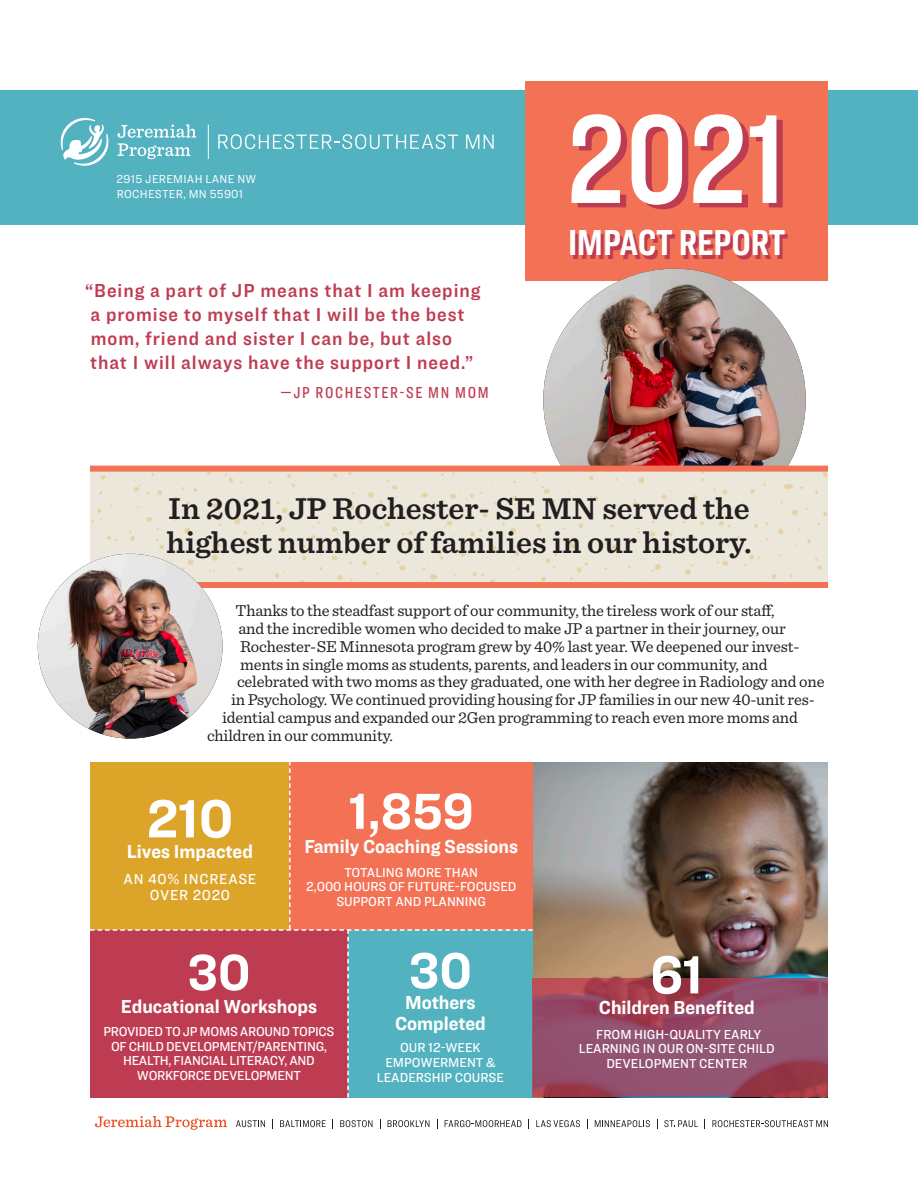
<style>
.page{position:relative;width:918px;height:1188px;background:#fff}
.page>*{position:absolute;margin:0;border:0;box-sizing:border-box;transform-origin:0 0}
.JP_head_02_big_fact{font:130.5px "Ringside Compressed Semi";color:#fff}
.t1{font:700 55.5px "Ringside Narrow";color:#fff}
.t2{font:700 52.5px "Ringside Narrow";color:#fff}
.JP_head_02_big_fact-2{font:700 37.5px "Ringside Compressed";color:#fff}
.JP_head_02_big_fact-3{font:600 31.5px/34px "Sentinel";color:#231f20}
.JP_pull_quote{font:19.5px/24px "Ringside Narrow Semi";letter-spacing:.05em;color:#be3c51}
.t3{font:700 19.5px/21px "Ringside Narrow";color:#fff;text-align:center}
.JP_body_text{font:16.5px "Sentinel";letter-spacing:-.01em;color:#231f20}
.JP_pull_quote_attrib{font:500 16.5px "Ringside Compressed";letter-spacing:.1em;color:#be3c51}
.t4{font:500 15px/16.2px "Ringside Narrow";letter-spacing:.05em;color:#fff;text-align:center}
.t5{font:500 13.5px/14.5px "Ringside Narrow";color:#fff;text-align:center}
.t6{font:500 13.5px/14.5px "Ringside Narrow";letter-spacing:-.02em;color:#fff;text-align:center}
.t7{font:12px "Ringside Narrow";letter-spacing:.025em;color:#fff}
</style>
<div class="page">
<div style="left:0;top:90px;width:918px;height:135px;background:#53b2c0"></div>
<svg style="left:218px;top:134px;width:148px;height:15px"></svg>
<svg style="left:370px;top:134px;width:88px;height:15px"></svg>
<svg style="left:466px;top:135px;width:28px;height:14px"></svg>
<svg style="left:117px;top:124px;width:79px;height:35px"></svg>
<svg style="left:61px;top:118px;width:48px;height:48px"></svg>
<hr style="left:208px;top:125px;width:1px;height:34px;background:#fff">
<div style="left:526px;top:81px;width:302px;height:200px;background:#f37255"></div>
<img style="left:543px;top:269px;width:263px;height:197px">
<svg style="left:95px;top:1116px;width:132px;height:14px"></svg>
<svg style="left:236px;top:1120px;width:29px;height:7px"></svg>
<svg style="left:280px;top:1120px;width:46px;height:7px"></svg>
<svg style="left:340px;top:1120px;width:32px;height:7px"></svg>
<svg style="left:388px;top:1120px;width:41px;height:7px"></svg>
<svg style="left:445px;top:1120px;width:76px;height:7px"></svg>
<svg style="left:536px;top:1120px;width:44px;height:7px"></svg>
<svg style="left:595px;top:1120px;width:55px;height:7px"></svg>
<svg style="left:664px;top:1120px;width:34px;height:7px"></svg>
<svg style="left:712px;top:1120px;width:116px;height:7px"></svg>
<div style="left:90px;top:472px;width:738px;height:110px;background:#ebe7da"></div>
<svg style="left:209px;top:569px;width:6px;height:3px"></svg>
<svg style="left:215px;top:521px;width:10px;height:9px"></svg>
<svg style="left:212px;top:543px;width:9px;height:4px"></svg>
<svg style="left:434px;top:472px;width:21px;height:10px"></svg>
<svg style="left:313px;top:521px;width:7px;height:7px"></svg>
<svg style="left:225px;top:474px;width:8px;height:9px"></svg>
<svg style="left:234px;top:514px;width:11px;height:10px"></svg>
<svg style="left:171px;top:496px;width:6px;height:13px"></svg>
<svg style="left:193px;top:488px;width:4px;height:4px"></svg>
<svg style="left:213px;top:497px;width:5px;height:12px"></svg>
<svg style="left:182px;top:528px;width:18px;height:19px"></svg>
<svg style="left:212px;top:555px;width:6px;height:6px"></svg>
<svg style="left:263px;top:547px;width:5px;height:5px"></svg>
<svg style="left:255px;top:500px;width:9px;height:5px"></svg>
<svg style="left:287px;top:474px;width:8px;height:13px"></svg>
<svg style="left:277px;top:501px;width:14px;height:14px"></svg>
<svg style="left:276px;top:523px;width:10px;height:9px"></svg>
<svg style="left:331px;top:527px;width:7px;height:14px"></svg>
<svg style="left:302px;top:493px;width:11px;height:8px"></svg>
<svg style="left:332px;top:473px;width:6px;height:8px"></svg>
<svg style="left:350px;top:505px;width:9px;height:5px"></svg>
<svg style="left:444px;top:521px;width:9px;height:7px"></svg>
<svg style="left:468px;top:526px;width:14px;height:11px"></svg>
<svg style="left:421px;top:492px;width:15px;height:12px"></svg>
<svg style="left:450px;top:488px;width:24px;height:19px"></svg>
<svg style="left:380px;top:520px;width:10px;height:9px"></svg>
<svg style="left:368px;top:492px;width:6px;height:6px"></svg>
<svg style="left:380px;top:480px;width:23px;height:24px"></svg>
<svg style="left:402px;top:531px;width:11px;height:5px"></svg>
<svg style="left:395px;top:545px;width:48px;height:37px"></svg>
<svg style="left:455px;top:550px;width:17px;height:11px"></svg>
<svg style="left:91px;top:502px;width:22px;height:21px"></svg>
<svg style="left:101px;top:475px;width:5px;height:8px"></svg>
<svg style="left:134px;top:480px;width:7px;height:15px"></svg>
<svg style="left:146px;top:517px;width:6px;height:5px"></svg>
<svg style="left:129px;top:526px;width:11px;height:15px"></svg>
<svg style="left:156px;top:539px;width:8px;height:10px"></svg>
<svg style="left:182px;top:555px;width:17px;height:15px"></svg>
<svg style="left:233px;top:562px;width:10px;height:9px"></svg>
<svg style="left:275px;top:571px;width:10px;height:7px"></svg>
<svg style="left:300px;top:545px;width:7px;height:15px"></svg>
<svg style="left:311px;top:535px;width:5px;height:4px"></svg>
<svg style="left:337px;top:575px;width:6px;height:5px"></svg>
<svg style="left:362px;top:561px;width:8px;height:4px"></svg>
<svg style="left:823px;top:472px;width:5px;height:6px"></svg>
<svg style="left:784px;top:484px;width:9px;height:5px"></svg>
<svg style="left:744px;top:554px;width:16px;height:12px"></svg>
<svg style="left:778px;top:528px;width:5px;height:6px"></svg>
<svg style="left:790px;top:539px;width:32px;height:39px"></svg>
<svg style="left:772px;top:572px;width:8px;height:7px"></svg>
<svg style="left:668px;top:529px;width:5px;height:7px"></svg>
<svg style="left:693px;top:495px;width:5px;height:5px"></svg>
<svg style="left:700px;top:521px;width:6px;height:6px"></svg>
<svg style="left:718px;top:521px;width:18px;height:7px"></svg>
<svg style="left:713px;top:482px;width:15px;height:17px"></svg>
<svg style="left:633px;top:493px;width:6px;height:14px"></svg>
<svg style="left:662px;top:490px;width:9px;height:12px"></svg>
<svg style="left:597px;top:538px;width:23px;height:19px"></svg>
<svg style="left:651px;top:564px;width:10px;height:8px"></svg>
<svg style="left:685px;top:563px;width:11px;height:12px"></svg>
<svg style="left:589px;top:476px;width:6px;height:10px"></svg>
<svg style="left:590px;top:495px;width:9px;height:6px"></svg>
<svg style="left:615px;top:504px;width:4px;height:12px"></svg>
<svg style="left:701px;top:472px;width:4px;height:9px"></svg>
<svg style="left:750px;top:483px;width:6px;height:10px"></svg>
<svg style="left:752px;top:524px;width:6px;height:7px"></svg>
<svg style="left:717px;top:561px;width:11px;height:10px"></svg>
<svg style="left:530px;top:472px;width:30px;height:35px"></svg>
<svg style="left:505px;top:495px;width:12px;height:10px"></svg>
<svg style="left:482px;top:513px;width:6px;height:4px"></svg>
<svg style="left:486px;top:546px;width:10px;height:6px"></svg>
<svg style="left:650px;top:532px;width:9px;height:12px"></svg>
<svg style="left:690px;top:536px;width:20px;height:16px"></svg>
<svg style="left:792px;top:508px;width:36px;height:23px"></svg>
<svg style="left:243px;top:531px;width:4px;height:4px"></svg>
<svg style="left:107px;top:535px;width:15px;height:6px"></svg>
<svg style="left:147px;top:490px;width:15px;height:7px"></svg>
<svg style="left:332px;top:556px;width:7px;height:4px"></svg>
<svg style="left:472px;top:572px;width:12px;height:4px"></svg>
<svg style="left:502px;top:516px;width:86px;height:65px"></svg>
<svg style="left:638px;top:477px;width:6px;height:6px"></svg>
<div style="left:90px;top:466px;width:738px;height:6px;background:#f37255"></div>
<div style="left:90px;top:582px;width:738px;height:6px;background:#f37255"></div>
<img style="left:38px;top:554px;width:185px;height:185px;border-radius:92px">
<img style="left:533px;top:762px;width:295px;height:336px">
<div style="left:90px;top:762px;width:200px;height:168px;background:#dca52a"></div>
<div style="left:290px;top:762px;width:243px;height:168px;background:#f37255"></div>
<div style="left:90px;top:930px;width:258px;height:168px;background:#be3c51"></div>
<div style="left:348px;top:930px;width:185px;height:168px;background:#53b2c0"></div>
<svg style="left:90px;top:929px;width:443px;height:2px"></svg>
<svg style="left:533px;top:978px;width:295px;height:119px;background:#954b64"></svg>
<svg style="left:347px;top:929px;width:2px;height:169px"></svg>
<svg style="left:289px;top:762px;width:2px;height:167px"></svg>
<p class="t7" style="left:117px;top:171px;width:141px">2915 JEREMIAH LANE NW</p>
<p class="t7" style="left:117px;top:185px;width:128px">ROCHESTER, MN 55901</p>
<p class="JP_pull_quote" style="left:85px;top:278px;width:397px">“Being a part of JP means that I am keeping a promise to myself that I will be the best mom, friend and sister I can be, but also that I will always have the support I need.”</p>
<p class="JP_pull_quote_attrib" style="left:280px;top:382px;width:210px">—JP ROCHESTER-SE MN MOM</p>
<p class="JP_head_02_big_fact" style="left:567px;top:70px;width:222px">2021</p>
<p class="JP_head_02_big_fact-2" style="left:568px;top:217px;width:219px">IMPACT REPORT</p>
<p class="JP_head_02_big_fact-3" style="left:166px;top:490px;width:587px">In 2021, JP Rochester- SE MN served the highest number of families in our history.</p>
<p class="JP_body_text" style="left:236px;top:598px;width:541px">Thanks to the steadfast support of our community, the tireless work of our staff,</p>
<p class="JP_body_text" style="left:238px;top:616px;width:549px">and the incredible women who decided to make JP a partner in their journey, our</p>
<p class="JP_body_text" style="left:240px;top:634px;width:561px">Rochester-SE Minnesota program grew by 40% last year. We deepened our invest-</p>
<p class="JP_body_text" style="left:240px;top:652px;width:529px">ments in single moms as students, parents, and leaders in our community, and</p>
<p class="JP_body_text" style="left:237px;top:669px;width:589px">celebrated with two moms as they graduated, one with her degree in Radiology and one</p>
<p class="JP_body_text" style="left:231px;top:687px;width:585px">in Psychology. We continued providing housing for JP families in our new 40-unit res-</p>
<p class="JP_body_text" style="left:222px;top:705px;width:577px">idential campus and expanded our 2Gen programming to reach even more moms and</p>
<p class="JP_body_text" style="left:207px;top:723px;width:188px">children in our community.</p>
<p class="t1" style="left:147px;top:778px;width:88px">210</p>
<p class="t3" style="left:127px;top:841px;width:128px">Lives Impacted</p>
<p class="t4" style="left:124px;top:870px;width:134px">AN 40% INCREASE<br>OVER 2020</p>
<p class="t2" style="left:349px;top:773px;width:126px">1,859</p>
<p class="t3" style="left:304px;top:836px;width:215px">Family Coaching Sessions</p>
<p class="t5" style="left:306px;top:865px;width:212px">TOTALING MORE THAN<br>2,000 HOURS OF FUTURE-FOCUSED<br>SUPPORT AND PLANNING</p>
<p class="t2" style="left:188px;top:934px;width:64px">30</p>
<p class="t3" style="left:121px;top:995px;width:198px">Educational Workshops</p>
<p class="t6" style="left:104px;top:1024px;width:233px">PROVIDED TO JP MOMS AROUND TOPICS<br>OF CHILD DEVELOPMENT/PARENTING,<br>HEALTH, FIANCIAL LITERACY, AND<br>WORKFORCE DEVELOPMENT</p>
<p class="t2" style="left:409px;top:932px;width:64px">30</p>
<p class="t3" style="left:395px;top:992px;width:92px">Mothers<br>Completed</p>
<p class="t5" style="left:377px;top:1040px;width:129px">OUR 12-WEEK<br>EMPOWERMENT &amp;<br>LEADERSHIP COURSE</p>
<p class="t1" style="left:650px;top:934px;width:54px">61</p>
<p class="t3" style="left:599px;top:997px;width:157px">Children Benefited</p>
<p class="t5" style="left:579px;top:1027px;width:197px">FROM HIGH-QUALITY EARLY<br>LEARNING IN OUR ON-SITE CHILD<br>DEVELOPMENT CENTER</p>
</div>
